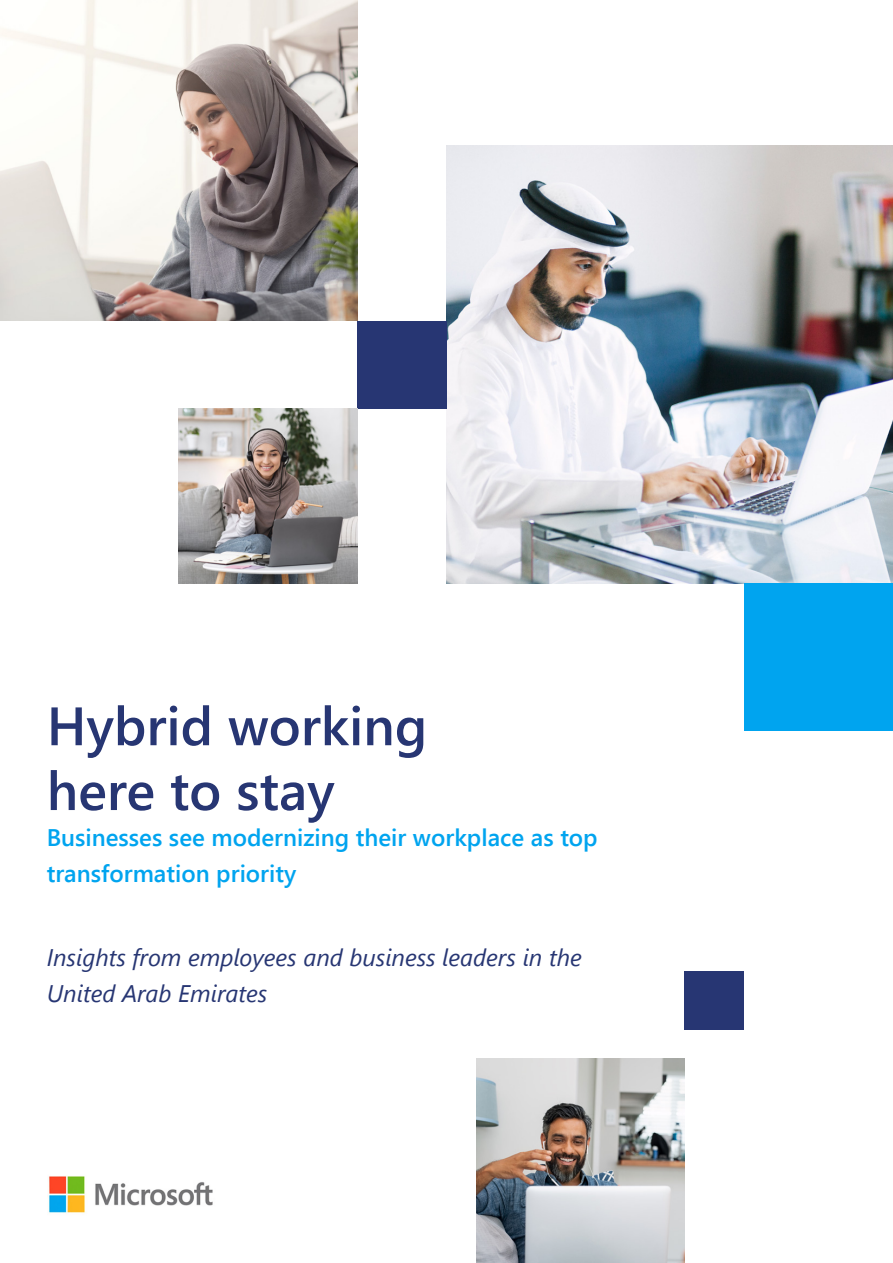
<style>
.page{position:relative;width:893px;height:1263px;background:#fff}
.page>*{position:absolute;margin:0;border:0;box-sizing:border-box;transform-origin:0 0}
.t1{font:600 54px/64.8px "Segoe UI";color:#273673}
.t2{font:600 24px/36px "Segoe UI";color:#00a4ef}
.t3{font:italic 24px/36px "Segoe UI";color:#273673}
</style>
<div class="page">
<img style="left:446px;top:146px;width:447px;height:437px">
<img style="left:0;top:0;width:357px;height:321px">
<img style="left:476px;top:1059px;width:209px;height:204px">
<div style="left:357px;top:321px;width:89px;height:87px;background:#273673"></div>
<div style="left:685px;top:971px;width:59px;height:59px;background:#273673"></div>
<div style="left:744px;top:583px;width:149px;height:148px;background:#00a4ef"></div>
<img style="left:179px;top:408px;width:178px;height:175px">
<img style="left:49px;top:1176px;width:164px;height:37px">
<h1 class="t1" style="left:47px;top:691px;width:382px">Hybrid working here to stay</h1>
<p class="t2" style="left:47px;top:818px;width:552px">Businesses see modernizing their workplace as top transformation priority</p>
<p class="t3" style="left:47px;top:938px;width:537px">Insights from employees and business leaders in the<br>United Arab Emirates</p>
</div>
